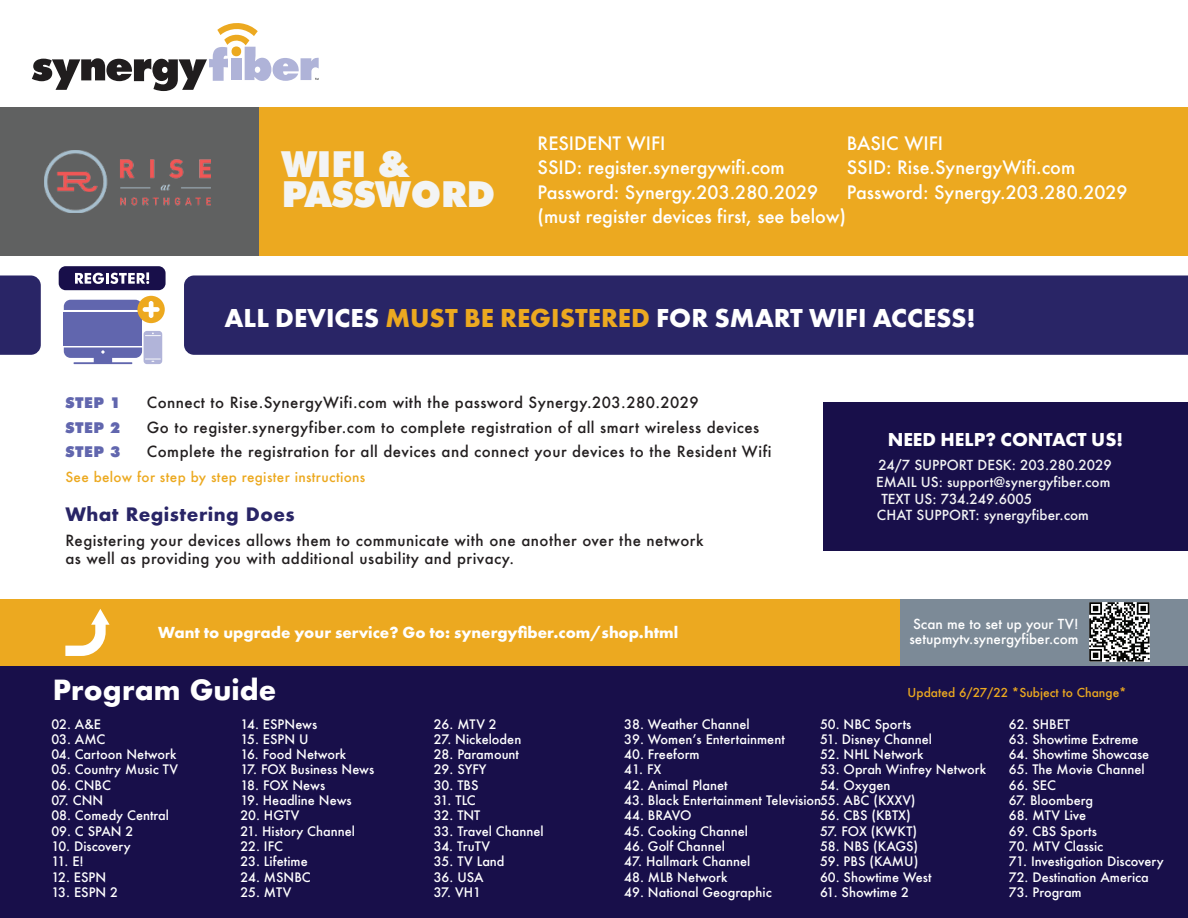
<style>
.page{position:relative;width:1188px;height:918px;background:#fff}
.page>*{position:absolute;margin:0;border:0;box-sizing:border-box;transform-origin:0 0}
.t1{font:900 36px/30px "Futura BT";color:#f3f4f4}
.t2{font:700 27px "Futura PT";color:#fff}
.t3{font:700 27px "Futura";color:#fff}
.t4{font:700 19.5px "Futura PT";color:#fff}
.t5{font:500 18px/24.2px "Futura";color:#fff}
.t6{font:700 18px "Futura";letter-spacing:.025em;color:#292566}
.t7{font:700 16.65px "Futura PT";color:#fff}
.t8{font:500 15px/18px "Futura";letter-spacing:.03em;color:#231f20}
.t9{font:900 15px "Futura BT";letter-spacing:.03em;color:#6166ae}
.t10{font:500 13.5px "Futura";color:#f3f4f4}
.t11{font:500 13.5px "Futura";color:#fff}
.t12{font:500 13.5px "Futura";letter-spacing:.025em;color:#eca920}
.t13{font:500 12.75px "Futura";color:#fff}
.t14{font:500 12px "Futura";color:#eca920}
.s1{color:#eca920}
</style>
<div class="page">
<div style="left:0;top:107px;width:1188px;height:149px;background:#eca920"></div>
<div style="left:0;top:107px;width:258px;height:149px;background:#606161"></div>
<img style="left:45px;top:150px;width:165px;height:62px">
<div style="left:0;top:599px;width:1188px;height:67px;background:#7c8a97"></div>
<div style="left:0;top:599px;width:900px;height:67px;background:#eca920"></div>
<svg style="left:65px;top:609px;width:45px;height:47px"></svg>
<div style="left:823px;top:402px;width:365px;height:149px;background:#180f4a"></div>
<svg style="left:32px;top:23px;width:287px;height:68px"></svg>
<div style="left:64px;top:312px;width:78px;height:34px;background:#6166ae"></div>
<svg style="left:64px;top:331px;width:98px;height:33px"></svg>
<svg style="left:64px;top:296px;width:101px;height:27px"></svg>
<div style="left:59px;top:266px;width:107px;height:24px;background:#180f4a;border-radius:7px"></div>
<svg style="left:75px;top:272px;width:74px;height:12px"></svg>
<div style="left:184px;top:275px;width:1004px;height:80px;background:#292566"></div>
<div style="left:0;top:275px;width:41px;height:80px;background:#292566"></div>
<div style="left:0;top:666px;width:1188px;height:252px;background:#180f4a"></div>
<img style="left:1090px;top:602px;width:59px;height:60px">
<h1 class="t1" style="left:282px;top:149px;width:215px">WIFI &amp;<br>PASSWORD</h1>
<h3 class="t5" style="left:538px;top:131px;width:310px">RESIDENT WIFI<br>SSID: register.synergywifi.com<br>Password: Synergy.203.280.2029 (must register devices first, see below)</h3>
<h3 class="t5" style="left:847px;top:131px;width:282px">BASIC WIFI<br>SSID: Rise.SynergyWifi.com<br>Password: Synergy.203.280.2029</h3>
<h2 class="t2" style="left:224px;top:301px;width:753px">ALL DEVICES <span class="s1">MUST BE REGISTERED</span> FOR SMART WIFI ACCESS!</h2>
<p class="t9" style="left:65px;top:393px;width:56px">STEP 1</p>
<p class="t8" style="left:147px;top:393px;width:554px">Connect to Rise.SynergyWifi.com with the password Synergy.203.280.2029</p>
<p class="t9" style="left:65px;top:418px;width:56px">STEP 2</p>
<p class="t8" style="left:147px;top:418px;width:614px">Go to register.synergyfiber.com to complete registration of all smart wireless devices</p>
<p class="t9" style="left:65px;top:443px;width:56px">STEP 3</p>
<p class="t8" style="left:147px;top:443px;width:626px">Complete the registration for all devices and connect your devices to the Resident Wifi</p>
<p class="t12" style="left:65px;top:468px;width:302px">See below for step by step register instructions</p>
<h3 class="t6" style="left:65px;top:502px;width:231px">What Registering Does</h3>
<p class="t8" style="left:65px;top:531px;width:640px">Registering your devices allows them to communicate with one another over the network as well as providing you with additional usability and privacy.</p>
<h3 class="t4" style="left:888px;top:427px;width:237px">NEED HELP? CONTACT US!</h3>
<p class="t10" style="left:878px;top:456px;width:235px">24/7 SUPPORT DESK: 203.280.2029</p>
<p class="t10" style="left:876px;top:473px;width:236px">EMAIL US: support@synergyfiber.com</p>
<p class="t10" style="left:881px;top:489px;width:152px">TEXT US: 734.249.6005</p>
<p class="t10" style="left:877px;top:506px;width:214px">CHAT SUPPORT: synergyfiber.com</p>
<p class="t11" style="left:913px;top:614px;width:167px">Scan me to set up your TV!</p>
<h3 class="t7" style="left:158px;top:621px;width:522px">Want to upgrade your service? Go to: synergyfiber.com/shop.html</h3>
<p class="t11" style="left:909px;top:629px;width:170px">setupmytv.synergyfiber.com</p>
<h2 class="t3" style="left:53px;top:670px;width:225px">Program Guide</h2>
<p class="t14" style="left:908px;top:685px;width:221px">Updated 6/27/22 *Subject to Change*</p>
<p class="t13" style="left:51px;top:715px;width:51px">02. A&amp;E</p>
<p class="t13" style="left:51px;top:730px;width:56px">03. AMC</p>
<p class="t13" style="left:51px;top:746px;width:127px">04. Cartoon Network</p>
<p class="t13" style="left:51px;top:761px;width:128px">05. Country Music TV</p>
<p class="t13" style="left:51px;top:776px;width:61px">06. CNBC</p>
<p class="t13" style="left:51px;top:792px;width:53px">07. CNN</p>
<p class="t13" style="left:51px;top:807px;width:119px">08. Comedy Central</p>
<p class="t13" style="left:51px;top:822px;width:84px">09. C SPAN 2</p>
<p class="t13" style="left:51px;top:837px;width:81px">10. Discovery</p>
<p class="t13" style="left:51px;top:853px;width:34px">11. E!</p>
<p class="t13" style="left:51px;top:868px;width:56px">12. ESPN</p>
<p class="t13" style="left:51px;top:883px;width:68px">13. ESPN 2</p>
<p class="t13" style="left:240px;top:715px;width:78px">14. ESPNews</p>
<p class="t13" style="left:240px;top:730px;width:70px">15. ESPN U</p>
<p class="t13" style="left:240px;top:746px;width:107px">16. Food Network</p>
<p class="t13" style="left:240px;top:761px;width:135px">17. FOX Business News</p>
<p class="t13" style="left:240px;top:776px;width:86px">18. FOX News</p>
<p class="t13" style="left:240px;top:792px;width:113px">19. Headline News</p>
<p class="t13" style="left:240px;top:807px;width:61px">20. HGTV</p>
<p class="t13" style="left:240px;top:822px;width:116px">21. History Channel</p>
<p class="t13" style="left:240px;top:837px;width:44px">22. IFC</p>
<p class="t13" style="left:240px;top:853px;width:69px">23. Lifetime</p>
<p class="t13" style="left:240px;top:868px;width:72px">24. MSNBC</p>
<p class="t13" style="left:240px;top:883px;width:53px">25. MTV</p>
<p class="t13" style="left:434px;top:715px;width:65px">26. MTV 2</p>
<p class="t13" style="left:434px;top:730px;width:89px">27. Nickeloden</p>
<p class="t13" style="left:434px;top:746px;width:87px">28. Paramount</p>
<p class="t13" style="left:434px;top:761px;width:54px">29. SYFY</p>
<p class="t13" style="left:434px;top:776px;width:46px">30. TBS</p>
<p class="t13" style="left:434px;top:792px;width:44px">31. TLC</p>
<p class="t13" style="left:434px;top:807px;width:48px">32. TNT</p>
<p class="t13" style="left:434px;top:822px;width:111px">33. Travel Channel</p>
<p class="t13" style="left:434px;top:837px;width:58px">34. TruTV</p>
<p class="t13" style="left:434px;top:853px;width:72px">35. TV Land</p>
<p class="t13" style="left:434px;top:868px;width:51px">36. USA</p>
<p class="t13" style="left:434px;top:883px;width:49px">37. VH1</p>
<p class="t13" style="left:624px;top:715px;width:127px">38. Weather Channel</p>
<p class="t13" style="left:624px;top:730px;width:162px">39. Womenʼs Entertainment</p>
<p class="t13" style="left:624px;top:746px;width:77px">40. Freeform</p>
<p class="t13" style="left:624px;top:761px;width:39px">41. FX</p>
<p class="t13" style="left:624px;top:776px;width:105px">42. Animal Planet</p>
<p class="t13" style="left:624px;top:792px;width:293px">43. Black Entertainment Television55. ABC (KXXV)</p>
<p class="t13" style="left:624px;top:807px;width:69px">44. BRAVO</p>
<p class="t13" style="left:624px;top:822px;width:125px">45. Cooking Channel</p>
<p class="t13" style="left:624px;top:837px;width:102px">46. Golf Channel</p>
<p class="t13" style="left:624px;top:853px;width:127px">47. Hallmark Channel</p>
<p class="t13" style="left:624px;top:868px;width:105px">48. MLB Network</p>
<p class="t13" style="left:624px;top:883px;width:149px">49. National Geographic</p>
<p class="t13" style="left:820px;top:715px;width:93px">50. NBC Sports</p>
<p class="t13" style="left:820px;top:730px;width:113px">51. Disney Channel</p>
<p class="t13" style="left:820px;top:746px;width:105px">52. NHL Network</p>
<p class="t13" style="left:820px;top:761px;width:168px">53. Oprah Winfrey Network</p>
<p class="t13" style="left:820px;top:776px;width:72px">54. Oxygen</p>
<p class="t13" style="left:820px;top:807px;width:92px">56. CBS (KBTX)</p>
<p class="t13" style="left:820px;top:822px;width:99px">57. FOX (KWKT)</p>
<p class="t13" style="left:820px;top:837px;width:100px">58. NBS (KAGS)</p>
<p class="t13" style="left:820px;top:853px;width:100px">59. PBS (KAMU)</p>
<p class="t13" style="left:820px;top:868px;width:113px">60. Showtime West</p>
<p class="t13" style="left:820px;top:883px;width:90px">61. Showtime 2</p>
<p class="t13" style="left:1009px;top:715px;width:63px">62. SHBET</p>
<p class="t13" style="left:1009px;top:730px;width:131px">63. Showtime Extreme</p>
<p class="t13" style="left:1009px;top:746px;width:142px">64. Showtime Showcase</p>
<p class="t13" style="left:1009px;top:761px;width:137px">65. The Movie Channel</p>
<p class="t13" style="left:1009px;top:776px;width:49px">66. SEC</p>
<p class="t13" style="left:1009px;top:792px;width:86px">67. Bloomberg</p>
<p class="t13" style="left:1009px;top:807px;width:79px">68. MTV Live</p>
<p class="t13" style="left:1009px;top:822px;width:90px">69. CBS Sports</p>
<p class="t13" style="left:1009px;top:837px;width:96px">70. MTV Classic</p>
<p class="t13" style="left:1009px;top:853px;width:156px">71. Investigation Discovery</p>
<p class="t13" style="left:1009px;top:868px;width:142px">72. Destination America</p>
<p class="t13" style="left:1009px;top:883px;width:74px">73. Program</p>
</div>
